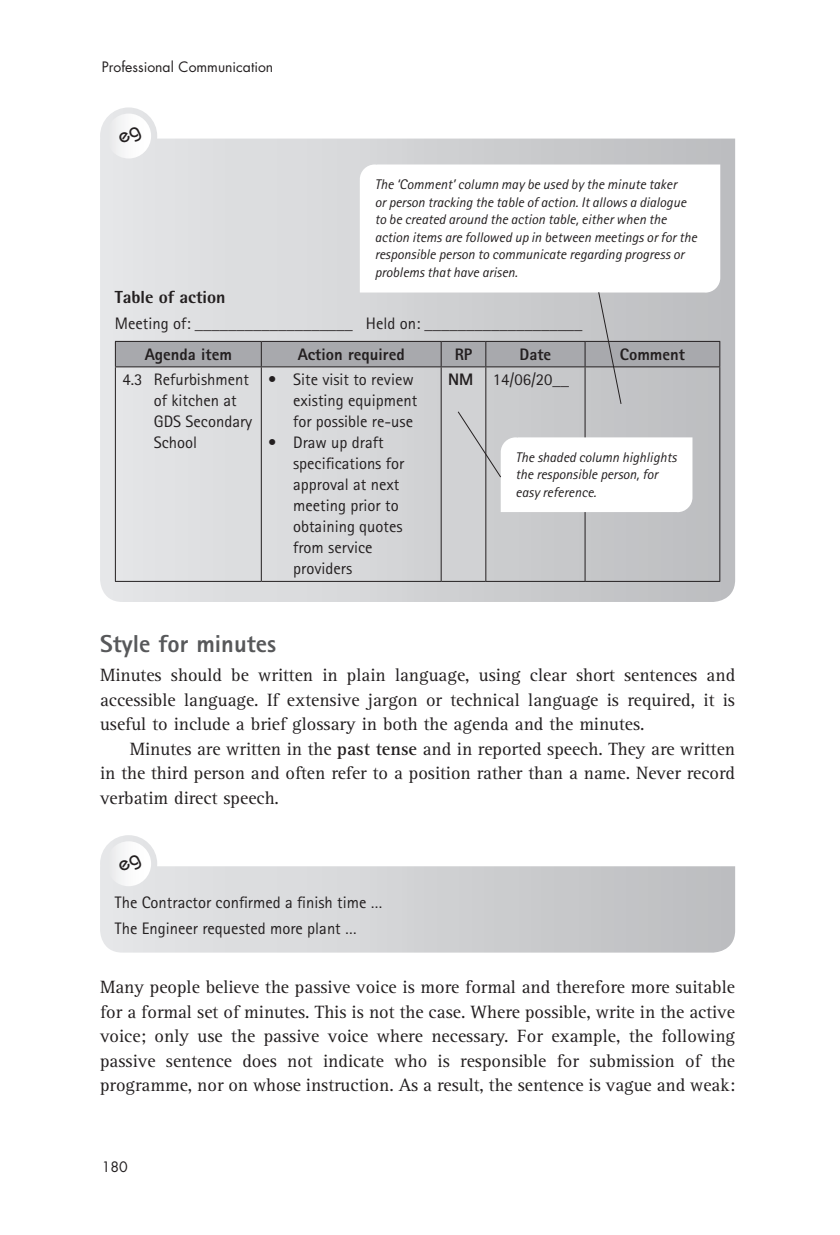
<style>
.page{position:relative;width:840px;height:1235px;background:#fff}
.page>*{position:absolute;margin:0;border:0;box-sizing:border-box;transform-origin:0 0}
.t1{font:800 24.5px "Rotis Sans Serif Std";color:#57585a}
.t2{font:18.38px/24.5px "Rotis Serif Std";color:#231f20;text-align:justify}
.t3{font:800 17.5px "Rotis Semi Sans Std";color:#231f20}
.t4{font:16.62px/21px "Rotis Sans Serif Std";color:#231f20}
.t5{font:800 16.62px "Rotis Sans Serif Std";color:#231f20}
.t6{font:italic 14px/17.5px "Rotis Sans Serif Std";color:#231f20}
.t7{font:14px "Futura Std";color:#231f20}
.s1{font-weight:800}
.s2{font-weight:700}
</style>
<div class="page">
<svg style="left:100px;top:107px;width:635px;height:495px;background:#dadbdd"></svg>
<div style="left:106px;top:114px;width:45px;height:44px;background:linear-gradient(to right,#e9eaeb,#fff);border-radius:22px"></div>
<div style="left:441px;top:367px;width:45px;height:214px;background:#d1d2d4"></div>
<hr style="left:115px;top:367px;width:1px;height:214px;background:#231f20">
<hr style="left:261px;top:367px;width:1px;height:214px;background:#231f20">
<hr style="left:441px;top:367px;width:1px;height:214px;background:#231f20">
<hr style="left:485px;top:367px;width:1px;height:214px;background:#231f20">
<hr style="left:585px;top:367px;width:1px;height:214px;background:#231f20">
<hr style="left:719px;top:367px;width:1px;height:214px;background:#231f20">
<hr style="left:115px;top:581px;width:146px;height:1px;background:#231f20">
<hr style="left:261px;top:581px;width:180px;height:1px;background:#231f20">
<hr style="left:441px;top:581px;width:45px;height:1px;background:#231f20">
<hr style="left:486px;top:581px;width:99px;height:1px;background:#231f20">
<hr style="left:585px;top:581px;width:135px;height:1px;background:#231f20">
<svg style="left:360px;top:164px;width:360px;height:127px"></svg>
<svg style="left:115px;top:291px;width:605px;height:221px"></svg>
<svg style="left:100px;top:835px;width:635px;height:117px"></svg>
<div style="left:106px;top:841px;width:45px;height:45px;background:linear-gradient(to right,#e9eaeb,#fff);border-radius:22px"></div>
<svg style="left:118px;top:126px;width:25px;height:18px"></svg>
<svg style="left:118px;top:853px;width:25px;height:18px"></svg>
<p class="t7" style="left:102px;top:58px;width:173px">Professional Communication</p>
<p class="t6" style="left:375px;top:176px;width:324px">The ‘Comment’ column may be used by the minute taker<br>or person tracking the table of action. It allows a dialogue to be created around the action table, either when the action items are followed up in between meetings or for the responsible person to communicate regarding progress or problems that have arisen.</p>
<p class="t3" style="left:115px;top:286px;width:112px">Table of action</p>
<p class="t4" style="left:115px;top:313px;width:469px">Meeting of: ___________________ Held on: ___________________</p>
<p class="t5" style="left:145px;top:344px;width:89px">Agenda item</p>
<p class="t5" style="left:298px;top:344px;width:109px">Action required</p>
<p class="t5" style="left:455px;top:344px;width:19px">RP</p>
<p class="t5" style="left:519px;top:344px;width:33px">Date</p>
<p class="t5" style="left:620px;top:344px;width:67px">Comment</p>
<p class="t4" style="left:154px;top:369px;width:100px;text-indent:-32px">4.3 Refurbishment of kitchen at<br>GDS Secondary<br>School</p>
<p class="t4" style="left:293px;top:369px;width:126px;text-indent:-25px">• Site visit to review existing equipment for possible re-use</p>
<p class="t4" style="left:448px;top:369px;width:122px"><span class="s1">NM</span> 14/06/20__</p>
<p class="t4" style="left:293px;top:432px;width:113px;text-indent:-25px">• Draw up draft specifications for approval at next meeting prior to obtaining quotes from service providers</p>
<p class="t6" style="left:515px;top:449px;width:162px">The shaded column highlights the responsible person, for easy reference.</p>
<h1 class="t1" style="left:100px;top:628px;width:178px">Style for minutes</h1>
<p class="t2" style="left:100px;top:663px;width:637px">Minutes should be written in plain language, using clear short sentences and accessible language. If extensive jargon or technical language is required, it is useful to include a brief glossary in both the agenda and the minutes.</p>
<p class="t2" style="left:100px;top:737px;width:636px;text-indent:30px">Minutes are written in the <span class="s2">past tense</span> and in reported speech. They are written in the third person and often refer to a position rather than a name. Never record verbatim direct speech.</p>
<p class="t4" style="left:115px;top:889px;width:269px;line-height:25.9px">The Contractor confirmed a finish time …<br>The Engineer requested more plant …</p>
<p class="t2" style="left:100px;top:975px;width:636px">Many people believe the passive voice is more formal and therefore more suitable for a formal set of minutes. This is not the case. Where possible, write in the active voice; only use the passive voice where necessary. For example, the following passive sentence does not indicate who is responsible for submission of the programme, nor on whose instruction. As a result, the sentence is vague and weak:</p>
<p class="t7" style="left:102px;top:1158px;width:27px">180</p>
</div>
